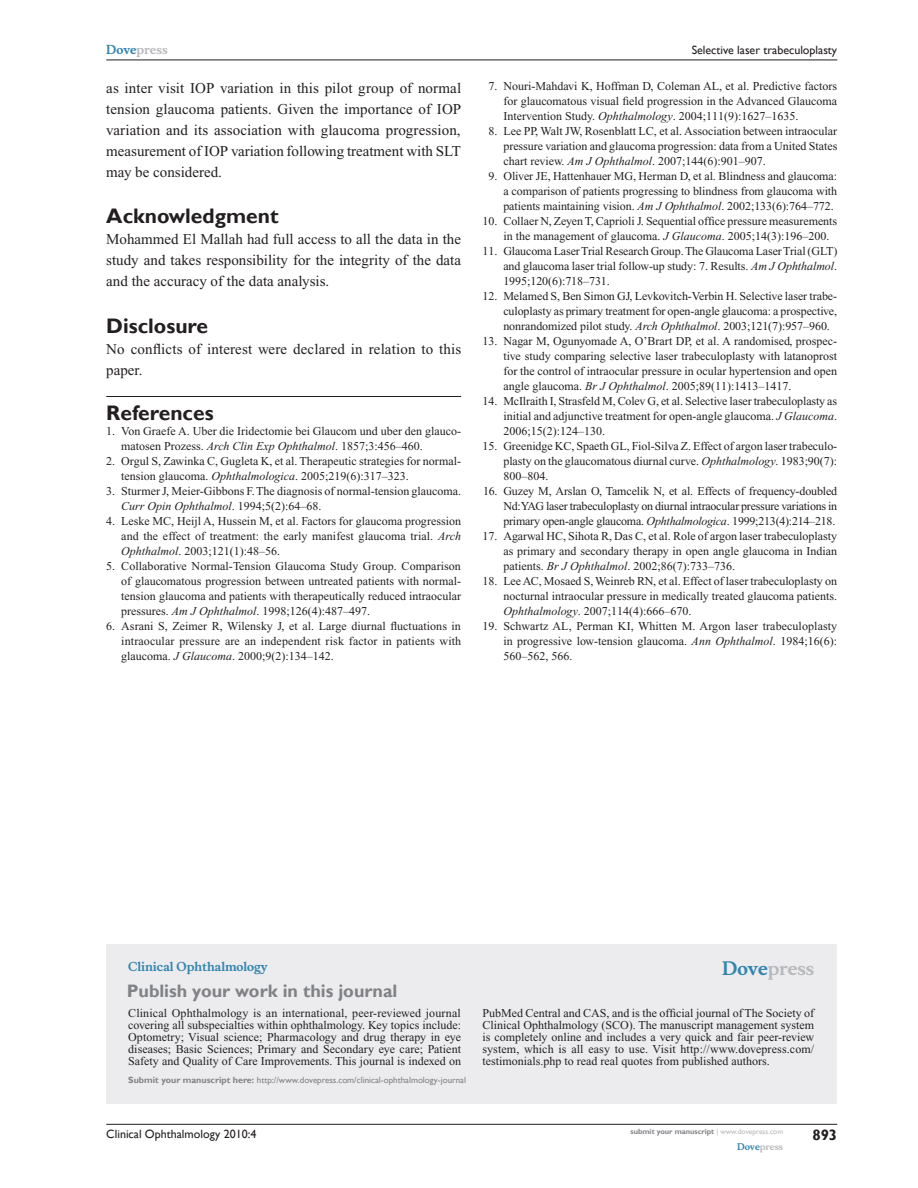
<style>
.page{position:relative;width:918px;height:1188px;background:#fff}
.page>*{position:absolute;margin:0;border:0;box-sizing:border-box;transform-origin:0 0}
.t1{font:700 21px "Gill Sans";color:#231f20}
.t2{font:700 18px "Gill Sans";color:#808285}
.t3{font:700 18px "Musee";color:#b8b9bc}
.t4{font:15px/21px "Times New Roman";color:#231f20;text-align:justify}
.t5{font:700 15px "Gill Sans";color:#231f20}
.t6{font:12px/15px "Times New Roman";color:#231f20;text-align:justify}
.t7{font:12px "Gill Sans";color:#231f20}
.t8{font:700 12px "Musee";color:#3485ae}
.t9{font:700 12px "Musee";color:#b8b9bc}
.t10{font:9px "Gill Sans";color:#808285}
.t11{font:700 9px "Musee";color:#b8b9bc}
.t12{font:700 7.5px "Gill Sans";color:#808285}
.s1{color:#3485ae}
.s2{font-style:italic}
.s3{font-weight:700}
.s4{font-weight:400;color:#b8b9bc}
</style>
<div class="page">
<div style="left:106px;top:944px;width:731px;height:159px;background:#ececee"></div>
<hr style="left:106px;top:1124px;width:731px;height:1px;background:#231f20">
<hr style="left:106px;top:60px;width:731px;height:1px;background:#231f20">
<hr style="left:106px;top:396px;width:355px;height:1px;background:#231f20">
<p class="t9" style="left:106px;top:43px;width:63px"><span class="s1">Dove</span>press</p>
<p class="t4" style="left:106px;top:77px;width:357px">as inter visit IOP variation in this pilot group of normal tension glaucoma patients. Given the importance of IOP variation and its association with glaucoma progression, measurement of IOP variation following treatment with SLT may be considered.</p>
<h1 class="t1" style="left:106px;top:203px;width:174px">Acknowledgment</h1>
<p class="t4" style="left:106px;top:229px;width:356px">Mohammed El Mallah had full access to all the data in the study and takes responsibility for the integrity of the data and the accuracy of the data analysis.</p>
<h1 class="t1" style="left:106px;top:313px;width:103px">Disclosure</h1>
<p class="t4" style="left:106px;top:338px;width:357px">No conflicts of interest were declared in relation to this paper.</p>
<h1 class="t1" style="left:106px;top:400px;width:109px">References</h1>
<p class="t6" style="left:121px;top:423px;width:341px;text-indent:-15px">1. Von Graefe A. Uber die Iridectomie bei Glaucom und uber den glauco&shy;matosen Prozess. <span class="s2">Arch Clin Exp Ophthalmol</span>. 1857;3:456–460.</p>
<p class="t6" style="left:121px;top:453px;width:341px;text-indent:-15px">2. Orgul S, Zawinka C, Gugleta K, et al. Therapeutic strategies for normal&shy;tension glaucoma. <span class="s2">Ophthalmologica</span>. 2005;219(6):317–323.</p>
<p class="t6" style="left:121px;top:483px;width:341px;text-indent:-15px">3. Sturmer J, Meier-Gibbons F. The diagnosis of normal-tension glaucoma.<br><span class="s2">Curr Opin Ophthalmol</span>. 1994;5(2):64–68.</p>
<p class="t6" style="left:121px;top:513px;width:341px;text-indent:-15px">4. Leske MC, Heijl A, Hussein M, et al. Factors for glaucoma progression and the effect of treatment: the early manifest glaucoma trial. <span class="s2">Arch Ophthalmol</span>. 2003;121(1):48–56.</p>
<p class="t6" style="left:121px;top:558px;width:341px;text-indent:-15px">5. Collaborative Normal-Tension Glaucoma Study Group. Comparison of glaucomatous progression between untreated patients with normal&shy;tension glaucoma and patients with therapeutically reduced intraocular pressures. <span class="s2">Am J Ophthalmol</span>. 1998;126(4):487–497.</p>
<p class="t6" style="left:121px;top:618px;width:342px;text-indent:-15px">6. Asrani S, Zeimer R, Wilensky J, et al. Large diurnal fluctuations in intraocular pressure are an independent risk factor in patients with glaucoma. <span class="s2">J Glaucoma</span>. 2000;9(2):134–142.</p>
<p class="t7" style="left:692px;top:43px;width:147px">Selective laser trabeculoplasty</p>
<p class="t6" style="left:503px;top:79px;width:335px;text-indent:-15px">7. Nouri-Mahdavi K, Hoffman D, Coleman AL, et al. Predictive factors for glaucomatous visual field progression in the Advanced Glaucoma Intervention Study. <span class="s2">Ophthalmology</span>. 2004;111(9):1627–1635.</p>
<p class="t6" style="left:503px;top:124px;width:335px;text-indent:-15px">8. Lee PP, Walt JW, Rosenblatt LC, et al. Association between intraocular pressure variation and glaucoma progression: data from a United States chart review. <span class="s2">Am J Ophthalmol</span>. 2007;144(6):901–907.</p>
<p class="t6" style="left:503px;top:169px;width:335px;text-indent:-15px">9. Oliver JE, Hattenhauer MG, Herman D, et al. Blindness and glaucoma: a comparison of patients progressing to blindness from glaucoma with patients maintaining vision. <span class="s2">Am J Ophthalmol</span>. 2002;133(6):764–772.</p>
<p class="t6" style="left:503px;top:214px;width:335px;text-indent:-21px">10. Collaer N, Zeyen T, Caprioli J. Sequential office pressure measurements in the management of glaucoma. <span class="s2">J Glaucoma</span>. 2005;14(3):196–200.</p>
<p class="t6" style="left:503px;top:244px;width:335px;text-indent:-21px">11. Glaucoma Laser Trial Research Group. The Glaucoma Laser Trial (GLT) and glaucoma laser trial follow-up study: 7. Results. <span class="s2">Am J Ophthalmol</span>.<br>1995;120(6):718–731.</p>
<p class="t6" style="left:503px;top:289px;width:335px;text-indent:-21px">12. Melamed S, Ben Simon GJ, Levkovitch-Verbin H. Selective laser trabe&shy;culoplasty as primary treatment for open-angle glaucoma: a prospective, nonrandomized pilot study. <span class="s2">Arch Ophthalmol</span>. 2003;121(7):957–960.</p>
<p class="t6" style="left:503px;top:334px;width:335px;text-indent:-21px">13. Nagar M, Ogunyomade A, O’Brart DP, et al. A randomised, prospec&shy;tive study comparing selective laser trabeculoplasty with latanoprost for the control of intraocular pressure in ocular hypertension and open angle glaucoma. <span class="s2">Br J Ophthalmol</span>. 2005;89(11):1413–1417.</p>
<p class="t6" style="left:503px;top:394px;width:335px;text-indent:-21px">14. McIlraith I, Strasfeld M, Colev G, et al. Selective laser trabeculoplasty as initial and adjunctive treatment for open-angle glaucoma. <span class="s2">J Glaucoma</span>.<br>2006;15(2):124–130.</p>
<p class="t6" style="left:503px;top:439px;width:335px;text-indent:-21px">15. Greenidge KC, Spaeth GL, Fiol-Silva Z. Effect of argon laser trabeculo&shy;plasty on the glaucomatous diurnal curve. <span class="s2">Ophthalmology</span>. 1983;90(7):<br>800–804.</p>
<p class="t6" style="left:503px;top:484px;width:335px;text-indent:-20px">16. Guzey M, Arslan O, Tamcelik N, et al. Effects of frequency-doubled Nd:YAG laser trabeculoplasty on diurnal intraocular pressure variations in primary open-angle glaucoma. <span class="s2">Ophthalmologica</span>. 1999;213(4):214–218.</p>
<p class="t6" style="left:503px;top:529px;width:335px;text-indent:-21px">17. Agarwal HC, Sihota R, Das C, et al. Role of argon laser trabeculoplasty as primary and secondary therapy in open angle glaucoma in Indian patients. <span class="s2">Br J Ophthalmol</span>. 2002;86(7):733–736.</p>
<p class="t6" style="left:503px;top:574px;width:335px;text-indent:-21px">18. Lee AC, Mosaed S, Weinreb RN, et al. Effect of laser trabeculoplasty on nocturnal intraocular pressure in medically treated glaucoma patients.<br><span class="s2">Ophthalmology</span>. 2007;114(4):666–670.</p>
<p class="t6" style="left:503px;top:619px;width:335px;text-indent:-21px">19. Schwartz AL, Perman KI, Whitten M. Argon laser trabeculoplasty in progressive low-tension glaucoma. <span class="s2">Ann Ophthalmol</span>. 1984;16(6):<br>560–562, 566.</p>
<p class="t8" style="left:128px;top:959px;width:141px">Clinical Ophthalmology</p>
<h2 class="t2" style="left:127px;top:980px;width:272px">Publish your work in this journal</h2>
<h2 class="t3" style="left:722px;top:958px;width:94px"><span class="s1">Dove</span>press</h2>
<p class="t6" style="left:128px;top:1007px;width:334px;line-height:12px">Clinical Ophthalmology is an international, peer-reviewed journal covering all subspecialties within ophthalmology. Key topics include:<br>Optometry; Visual science; Pharmacology and drug therapy in eye diseases; Basic Sciences; Primary and Secondary eye care; Patient Safety and Quality of Care Improvements. This journal is indexed on</p>
<p class="t6" style="left:482px;top:1007px;width:333px;line-height:12px">PubMed Central and CAS, and is the official journal of The Society of Clinical Ophthalmology (SCO). The manuscript management system is completely online and includes a very quick and fair peer-review system, which is all easy to use. Visit http://www.dovepress.com/ testimonials.php to read real quotes from published authors.</p>
<p class="t10" style="left:128px;top:1075px;width:339px"><span class="s3">Submit your manuscript here:</span> http://www.dovepress.com/clinical-ophthalmology-journal</p>
<p class="t7" style="left:106px;top:1127px;width:152px">Clinical Ophthalmology 2010:4</p>
<p class="t12" style="left:631px;top:1127px;width:154px">submit your manuscript <span class="s4">| www.dovepress.com</span></p>
<p class="t11" style="left:737px;top:1141px;width:48px"><span class="s1">Dove</span>press</p>
<p class="t5" style="left:812px;top:1126px;width:26px">893</p>
</div>
